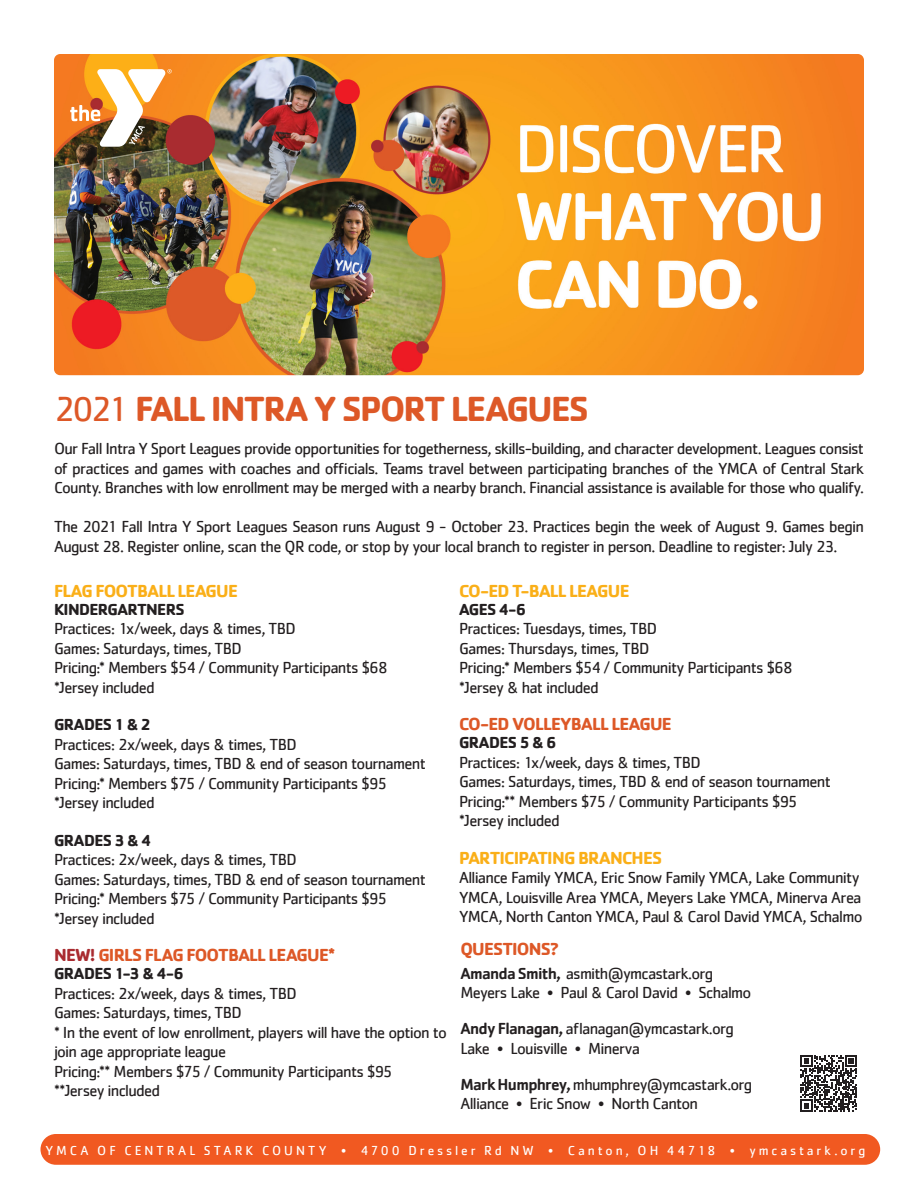
<style>
.page{position:relative;width:918px;height:1188px;background:#fff}
.page>*{position:absolute;margin:0;border:0;box-sizing:border-box;transform-origin:0 0}
.t1{font:700 36px "Cachet";letter-spacing:-.05em;color:#dd5827}
.t2{font:700 18px "Cachet";letter-spacing:-.045em;color:#dd5827}
.t3{font:700 18px "Cachet";letter-spacing:-.045em;color:#faaf18}
.t4{font:16.5px/19.5px "Cachet";letter-spacing:-.045em;color:#231f20}
.t5{font:700 16.5px "Cachet";letter-spacing:-.04em;color:#231f20}
.t6{font:13.5px "Cachet";letter-spacing:.215em;color:#fff}
.s1{font-weight:400}
.s2{color:#a92b30}
.s3{font-weight:500}
</style>
<div class="page">
<div style="left:40px;top:1134px;width:840px;height:31px;background:#f15921;border-radius:15px"></div>
<svg style="left:800px;top:1055px;width:57px;height:57px"></svg>
<img style="left:54px;top:54px;width:810px;height:321px">
<img style="left:70px;top:69px;width:102px;height:78px">
<p class="t1" style="left:54px;top:386px;width:537px"><span class="s1">2021</span> FALL INTRA Y SPORT LEAGUES</p>
<p class="t4" style="left:54px;top:439px;width:812px;text-align:justify">Our Fall Intra Y Sport Leagues provide opportunities for togetherness, skills-building, and character development. Leagues consist of practices and games with coaches and officials. Teams travel between participating branches of the YMCA of Central Stark County. Branches with low enrollment may be merged with a nearby branch. Financial assistance is available for those who qualify.</p>
<p class="t4" style="left:54px;top:517px;width:812px">The 2021 Fall Intra Y Sport Leagues Season runs August 9 - October 23. Practices begin the week of August 9. Games begin<br>August 28. Register online, scan the QR code, or stop by your local branch to register in person. Deadline to register: July 23.</p>
<p class="t3" style="left:54px;top:579px;width:186px">FLAG FOOTBALL LEAGUE</p>
<p class="t5" style="left:54px;top:599px;width:132px">KINDERGARTNERS</p>
<p class="t4" style="left:54px;top:619px;width:243px">Practices: 1x/week, days &amp; times, TBD</p>
<p class="t4" style="left:54px;top:638px;width:189px">Games: Saturdays, times, TBD</p>
<p class="t4" style="left:54px;top:658px;width:335px">Pricing:* Members $54 / Community Participants $68</p>
<p class="t4" style="left:54px;top:677px;width:102px">*Jersey included</p>
<p class="t5" style="left:54px;top:714px;width:99px">GRADES 1 &amp; 2</p>
<p class="t4" style="left:54px;top:734px;width:244px">Practices: 2x/week, days &amp; times, TBD</p>
<p class="t4" style="left:54px;top:754px;width:373px">Games: Saturdays, times, TBD &amp; end of season tournament</p>
<p class="t4" style="left:54px;top:773px;width:335px">Pricing:* Members $75 / Community Participants $95</p>
<p class="t4" style="left:54px;top:793px;width:102px">*Jersey included</p>
<p class="t5" style="left:54px;top:830px;width:99px">GRADES 3 &amp; 4</p>
<p class="t4" style="left:54px;top:850px;width:244px">Practices: 2x/week, days &amp; times, TBD</p>
<p class="t4" style="left:54px;top:869px;width:373px">Games: Saturdays, times, TBD &amp; end of season tournament</p>
<p class="t4" style="left:54px;top:889px;width:335px">Pricing:* Members $75 / Community Participants $95</p>
<p class="t4" style="left:54px;top:908px;width:102px">*Jersey included</p>
<p class="t2" style="left:54px;top:944px;width:283px"><span class="s2">NEW!</span> GIRLS FLAG FOOTBALL LEAGUE*</p>
<p class="t5" style="left:54px;top:963px;width:132px">GRADES 1-3 &amp; 4-6</p>
<p class="t4" style="left:54px;top:983px;width:244px">Practices: 2x/week, days &amp; times, TBD</p>
<p class="t4" style="left:54px;top:1003px;width:189px">Games: Saturdays, times, TBD</p>
<p class="t4" style="left:54px;top:1022px;width:394px">* In the event of low enrollment, players will have the option to join age appropriate league</p>
<p class="t4" style="left:54px;top:1061px;width:340px">Pricing:** Members $75 / Community Participants $95</p>
<p class="t4" style="left:54px;top:1081px;width:108px">**Jersey included</p>
<p class="t3" style="left:459px;top:579px;width:172px">CO-ED T-BALL LEAGUE</p>
<p class="t5" style="left:459px;top:599px;width:69px">AGES 4-6</p>
<p class="t4" style="left:459px;top:619px;width:200px">Practices: Tuesdays, times, TBD</p>
<p class="t4" style="left:459px;top:638px;width:192px">Games: Thursdays, times, TBD</p>
<p class="t4" style="left:459px;top:658px;width:335px">Pricing:* Members $54 / Community Participants $68</p>
<p class="t4" style="left:459px;top:677px;width:141px">*Jersey &amp; hat included</p>
<p class="t2" style="left:459px;top:713px;width:214px">CO-ED VOLLEYBALL LEAGUE</p>
<p class="t5" style="left:459px;top:732px;width:99px">GRADES 5 &amp; 6</p>
<p class="t4" style="left:459px;top:752px;width:243px">Practices: 1x/week, days &amp; times, TBD</p>
<p class="t4" style="left:459px;top:772px;width:373px">Games: Saturdays, times, TBD &amp; end of season tournament</p>
<p class="t4" style="left:459px;top:791px;width:340px">Pricing:** Members $75 / Community Participants $95</p>
<p class="t4" style="left:459px;top:811px;width:102px">*Jersey included</p>
<p class="t3" style="left:459px;top:846px;width:205px">PARTICIPATING BRANCHES</p>
<p class="t4" style="left:459px;top:868px;width:405px">Alliance Family YMCA, Eric Snow Family YMCA, Lake Community<br>YMCA, Louisville Area YMCA, Meyers Lake YMCA, Minerva Area<br>YMCA, North Canton YMCA, Paul &amp; Carol David YMCA, Schalmo</p>
<p class="t2" style="left:460px;top:937px;width:100px">QUESTIONS?</p>
<p class="t4" style="left:460px;top:963px;width:254px"><span class="s3">Amanda Smith,</span> asmith@ymcastark.org</p>
<p class="t4" style="left:460px;top:983px;width:293px">Meyers Lake • Paul &amp; Carol David • Schalmo</p>
<p class="t4" style="left:460px;top:1019px;width:275px"><span class="s3">Andy Flanagan,</span> aflanagan@ymcastark.org</p>
<p class="t4" style="left:460px;top:1038px;width:181px">Lake • Louisville • Minerva</p>
<p class="t4" style="left:460px;top:1074px;width:294px"><span class="s3">Mark Humphrey,</span> mhumphrey@ymcastark.org</p>
<p class="t4" style="left:460px;top:1094px;width:239px">Alliance • Eric Snow • North Canton</p>
<p class="t6" style="left:46px;top:1143px;width:821px">YMCA OF CENTRAL STARK COUNTY • 4700 Dressler Rd NW • Canton, OH 44718 • ymcastark.org</p>
</div>
